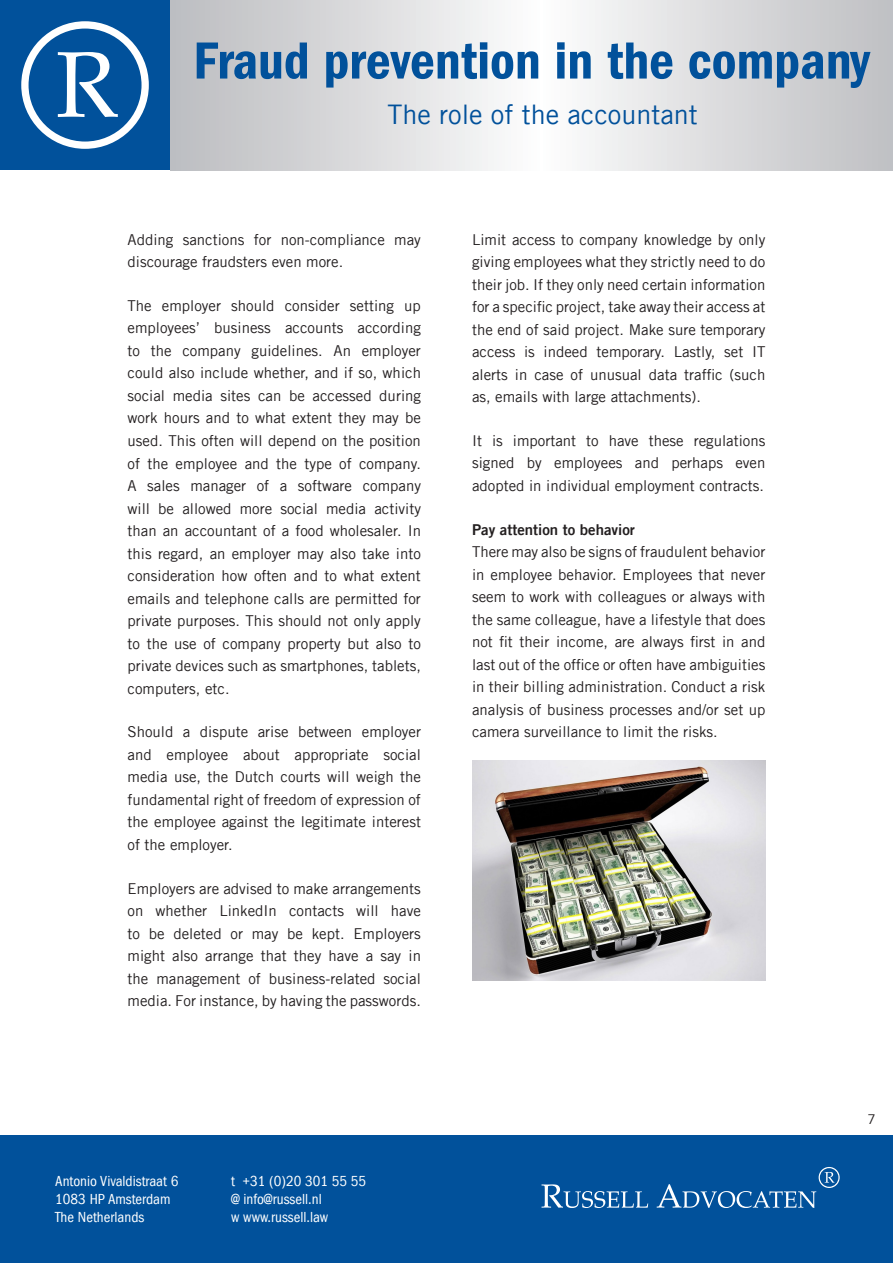
<style>
.page{position:relative;width:893px;height:1263px;background:#fff}
.page>*{position:absolute;margin:0;border:0;box-sizing:border-box;transform-origin:0 0}
.t1{font:600 condensed 54px "Franklin Gothic LT";color:#01519b}
.t2{font:27px "Trade Gothic LT";color:#01519b}
.t3{font:15px/22.5px "Trade Gothic LT";color:#231f20;text-align:justify}
.t4{font:condensed 15px/18px "Franklin Gothic LT";color:#fff}
.t5{font:15px "Trade Gothic LT Bold Two";color:#231f20}
.t6{font:13.5px "Trade Gothic LT";color:#231f20}
</style>
<div class="page">
<div style="left:0;top:0;width:170px;height:170px;background:#01519b"></div>
<svg style="left:170px;top:0;width:723px;height:170px"></svg>
<svg style="left:58px;top:52px;width:60px;height:65px"></svg>
<div style="left:21px;top:21px;width:128px;height:128px;border:7px solid #fff;border-radius:50%"></div>
<div style="left:0;top:1135px;width:893px;height:128px;background:#01519b"></div>
<svg style="left:541px;top:1184px;width:107px;height:24px"></svg>
<svg style="left:657px;top:1167px;width:183px;height:41px"></svg>
<img style="left:472px;top:760px;width:293px;height:220px">
<h1 class="t1" style="left:193px;top:30px;width:678px">Fraud prevention in the company</h1>
<h2 class="t2" style="left:387px;top:98px;width:312px">The role of the accountant</h2>
<p class="t3" style="left:128px;top:228px;width:295px">Adding sanctions for non-compliance may discourage fraudsters even more.</p>
<p class="t3" style="left:128px;top:294px;width:295px">The employer should consider setting up employees’ business accounts according to the company guidelines. An employer could also include whether, and if so, which social media sites can be accessed during work hours and to what extent they may be used. This often will depend on the position of the employee and the type of company.<br>A sales manager of a software company will be allowed more social media activity than an accountant of a food wholesaler. In this regard, an employer may also take into consideration how often and to what extent emails and telephone calls are permitted for private purposes. This should not only apply to the use of company property but also to private devices such as smartphones, tablets, computers, etc.</p>
<p class="t3" style="left:128px;top:720px;width:295px">Should a dispute arise between employer and employee about appropriate social media use, the Dutch courts will weigh the fundamental right of freedom of expression of the employee against the legitimate interest of the employer.</p>
<p class="t3" style="left:128px;top:877px;width:295px">Employers are advised to make arrangements on whether LinkedIn contacts will have to be deleted or may be kept. Employers might also arrange that they have a say in the management of business-related social media. For instance, by having the passwords.</p>
<p class="t3" style="left:472px;top:228px;width:295px">Limit access to company knowledge by only giving employees what they strictly need to do their job. If they only need certain information for a specific project, take away their access at the end of said project. Make sure temporary access is indeed temporary. Lastly, set IT alerts in case of unusual data traffic (such as, emails with large attachments).</p>
<p class="t3" style="left:472px;top:429px;width:295px">It is important to have these regulations signed by employees and perhaps even adopted in individual employment contracts.</p>
<p class="t5" style="left:472px;top:520px;width:164px">Pay attention to behavior</p>
<p class="t3" style="left:472px;top:540px;width:295px">There may also be signs of fraudulent behavior in employee behavior. Employees that never seem to work with colleagues or always with the same colleague, have a lifestyle that does not fit their income, are always first in and last out of the office or often have ambiguities in their billing administration. Conduct a risk analysis of business processes and/or set up camera surveillance to limit the risks.</p>
<p class="t4" style="left:55px;top:1172px;width:125px">Antonio Vivaldistraat 6<br>1083 HP Amsterdam<br>The Netherlands</p>
<p class="t4" style="left:231px;top:1172px;width:137px">t +31 (0)20 301 55 55 @ info@russell.nl<br>w www.russell.law</p>
<p class="t6" style="left:868px;top:1111px;width:10px">7</p>
</div>
